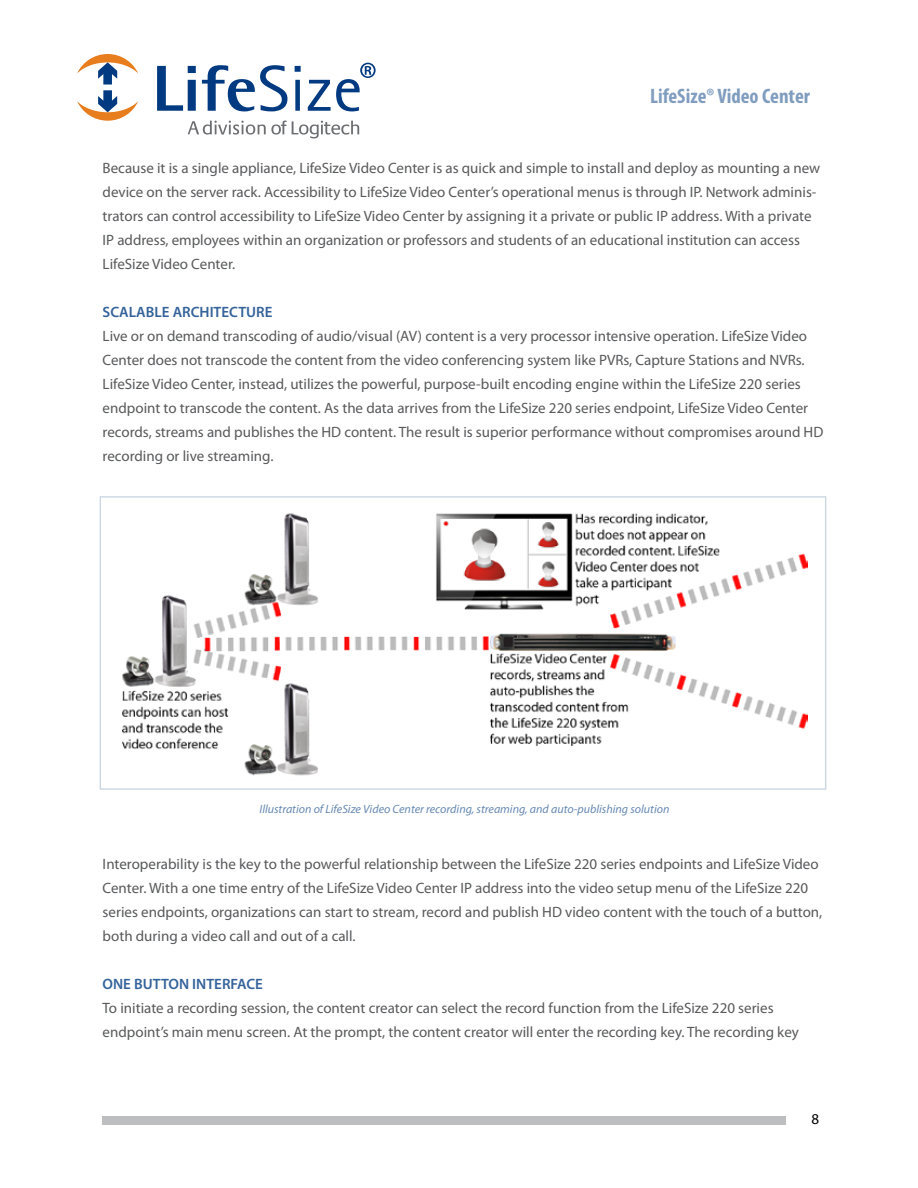
<style>
.page{position:relative;width:918px;height:1188px;background:#fff}
.page>*{position:absolute;margin:0;border:0;box-sizing:border-box;transform-origin:0 0}
.t1{font:700 condensed 21px "Myriad Pro";color:#809dc0}
.t2{font:15px/24px "Myriad Pro";color:#58595b}
.t3{font:600 15px "Myriad Pro";color:#34629a}
.t4{font:15px "Myriad Pro";color:#000}
.t5{font:italic 12px "Myriad Pro";color:#6789b3}
</style>
<div class="page">
<div style="left:102px;top:1116px;width:684px;height:9px;background:#bcbec0"></div>
<svg style="left:77px;top:54px;width:61px;height:67px"></svg>
<svg style="left:157px;top:66px;width:39px;height:45px"></svg>
<svg style="left:202px;top:65px;width:85px;height:46px"></svg>
<svg style="left:295px;top:66px;width:6px;height:45px"></svg>
<svg style="left:308px;top:63px;width:68px;height:48px"></svg>
<svg style="left:188px;top:121px;width:171px;height:17px"></svg>
<img style="left:123px;top:513px;width:685px;height:263px">
<h1 class="t1" style="left:650px;top:83px;width:161px">LifeSize® Video Center</h1>
<p class="t2" style="left:103px;top:156px;width:719px">Because it is a single appliance, LifeSize Video Center is as quick and simple to install and deploy as mounting a new device on the server rack. Accessibility to LifeSize Video Center’s operational menus is through IP. Network adminis&shy;trators can control accessibility to LifeSize Video Center by assigning it a private or public IP address. With a private IP address, employees within an organization or professors and students of an educational institution can access LifeSize Video Center.</p>
<p class="t3" style="left:103px;top:302px;width:171px">SCALABLE ARCHITECTURE</p>
<p class="t2" style="left:103px;top:324px;width:722px">Live or on demand transcoding of audio/visual (AV) content is a very processor intensive operation. LifeSize Video Center does not transcode the content from the video conferencing system like PVRs, Capture Stations and NVRs.<br>LifeSize Video Center, instead, utilizes the powerful, purpose-built encoding engine within the LifeSize 220 series endpoint to transcode the content. As the data arrives from the LifeSize 220 series endpoint, LifeSize Video Center records, streams and publishes the HD content. The result is superior performance without compromises around HD recording or live streaming.</p>
<p class="t5" style="left:260px;top:802px;width:411px">Illustration of LifeSize Video Center recording, streaming, and auto-publishing solution</p>
<p class="t2" style="left:103px;top:852px;width:721px">Interoperability is the key to the powerful relationship between the LifeSize 220 series endpoints and LifeSize Video Center. With a one time entry of the LifeSize Video Center IP address into the video setup menu of the LifeSize 220 series endpoints, organizations can start to stream, record and publish HD video content with the touch of a button, both during a video call and out of a call.</p>
<p class="t3" style="left:103px;top:974px;width:162px">ONE BUTTON INTERFACE</p>
<p class="t2" style="left:103px;top:996px;width:698px">To initiate a recording session, the content creator can select the record function from the LifeSize 220 series endpoint’s main menu screen. At the prompt, the content creator will enter the recording key. The recording key</p>
<p class="t4" style="left:812px;top:1110px;width:9px">8</p>
</div>
